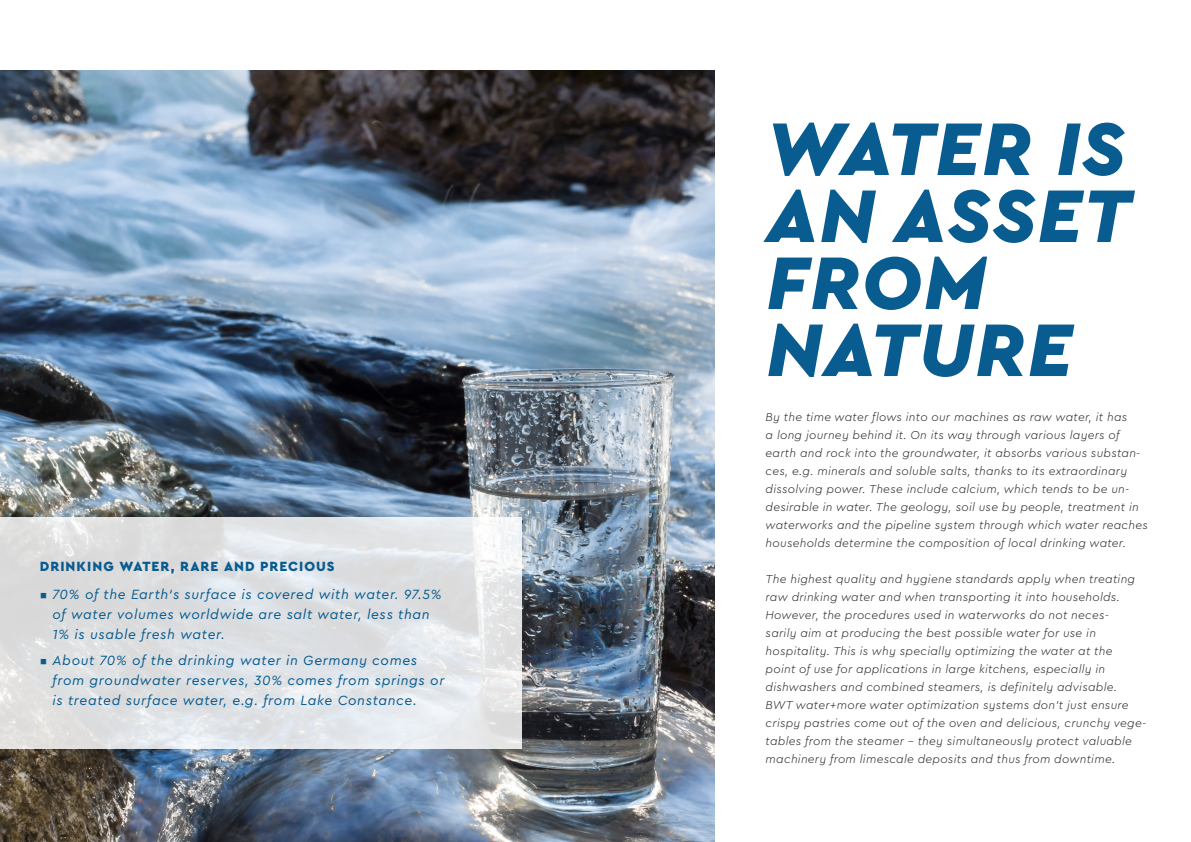
<style>
.page{position:relative;width:1191px;height:842px;background:#fff}
.page>*{position:absolute;margin:0;border:0;box-sizing:border-box;transform-origin:0 0}
.t1{font:italic 900 78px/67px "Cera PRO";letter-spacing:.02em;color:#085c8f;text-align:justify}
.Copy{font:italic 14px/20px "Cera PRO";letter-spacing:.045em;color:#085c8f}
.Copy-2{font:900 14px "Cera PRO";letter-spacing:.065em;color:#085c8f}
.NEU_Copy{font:italic 300 12px/18px "Cera PRO";letter-spacing:.02em;color:#231f20}
.s1{font-weight:300;font-style:normal}
</style>
<div class="page">
<img style="left:0;top:71px;width:714px;height:771px">
<svg style="left:0;top:517px;width:522px;height:231px;background:#e0e2e4"></svg>
<p class="Copy-2" style="left:40px;top:556px;width:296px">DRINKING WATER, RARE AND PRECIOUS</p>
<p class="Copy" style="left:52px;top:584px;width:390px;text-indent:-13px"><span class="s1">▪</span> 70% of the Earth‘s surface is covered with water. 97.5% of water volumes worldwide are salt water, less than<br>1% is usable fresh water.</p>
<p class="Copy" style="left:52px;top:649px;width:393px;text-indent:-13px"><span class="s1">▪</span> About 70% of the drinking water in Germany comes from groundwater reserves, 30% comes from springs or is treated surface water, e.g. from Lake Constance.</p>
<p class="t1" style="left:766px;top:112px;width:365px">WATER IS AN ASSET FROM</p>
<p class="t1" style="left:766px;top:313px;width:308px">NATURE</p>
<p class="NEU_Copy" style="left:765px;top:407px;width:384px">By the time water flows into our machines as raw water, it has<br>a long journey behind it. On its way through various layers of earth and rock into the groundwater, it absorbs various substan&shy;ces, e.g. minerals and soluble salts, thanks to its extraordinary dissolving power. These include calcium, which tends to be un&shy;desirable in water. The geology, soil use by people, treatment in waterworks and the pipeline system through which water reaches households determine the composition of local drinking water.</p>
<p class="NEU_Copy" style="left:765px;top:569px;width:382px">The highest quality and hygiene standards apply when treating raw drinking water and when transporting it into households.<br>However, the procedures used in waterworks do not neces-<br>sarily aim at producing the best possible water for use in hospitality. This is why specially optimizing the water at the<br>point of use for applications in large kitchens, especially in dishwashers and combined steamers, is definitely advisable.<br>BWT water+more water optimization systems don’t just ensure crispy pastries come out of the oven and delicious, crunchy vege&shy;tables from the steamer – they simultaneously protect valuable machinery from limescale deposits and thus from downtime.</p>
</div>
